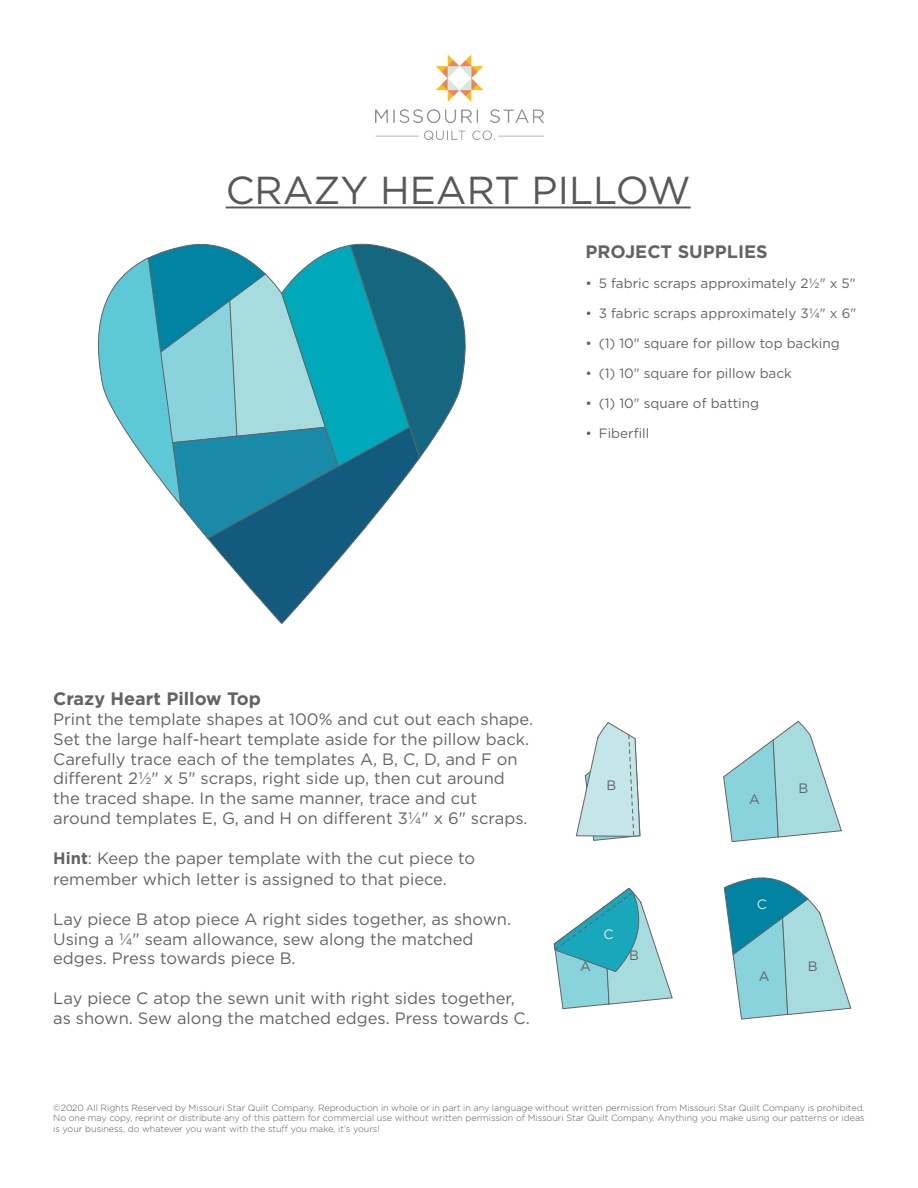
<style>
.page{position:relative;width:918px;height:1188px;background:#fff}
.page>*{position:absolute;margin:0;border:0;box-sizing:border-box;transform-origin:0 0}
.t1{font:39px "Gotham";color:#57585a}
.t2{font:700 18px "Gotham";color:#636366}
.t3{font:16.5px/19.8px "Gotham";color:#636366}
.t4{font:13.65px "Gotham";color:#636366}
.t5{font:13.65px "Gotham";color:#e6e7e9}
.t6{font:13.5px "Gotham";color:#636366}
.t7{font:300 9px/10.5px "Gotham";color:#58595b;text-align:justify}
.s1{font-weight:700}
</style>
<div class="page">
<img style="left:376px;top:54px;width:168px;height:85px">
<hr style="left:226px;top:207px;width:465px;height:1px;background:#57585a">
<svg style="left:98px;top:243px;width:368px;height:381px"></svg>
<svg style="left:576px;top:722px;width:64px;height:119px"></svg>
<svg style="left:723px;top:721px;width:119px;height:121px"></svg>
<svg style="left:554px;top:888px;width:119px;height:121px"></svg>
<svg style="left:724px;top:877px;width:127px;height:142px"></svg>
<h1 class="t1" style="left:226px;top:165px;width:466px">CRAZY HEART PILLOW</h1>
<p class="t2" style="left:585px;top:240px;width:184px">PROJECT SUPPLIES</p>
<p class="t6" style="left:585px;top:275px;width:272px">• 5 fabric scraps approximately 21/2" x 5"</p>
<p class="t6" style="left:585px;top:305px;width:272px">• 3 fabric scraps approximately 31/4" x 6"</p>
<p class="t6" style="left:585px;top:335px;width:256px">• (1) 10" square for pillow top backing</p>
<p class="t6" style="left:585px;top:365px;width:208px">• (1) 10" square for pillow back</p>
<p class="t6" style="left:585px;top:395px;width:175px">• (1) 10" square of batting</p>
<p class="t6" style="left:585px;top:425px;width:65px">• Fiberfill</p>
<p class="t2" style="left:53px;top:687px;width:209px">Crazy Heart Pillow Top</p>
<p class="t3" style="left:53px;top:709px;width:481px">Print the template shapes at 100% and cut out each shape.<br>Set the large half-heart template aside for the pillow back.<br>Carefully trace each of the templates A, B, C, D, and F on different 21/2" x 5" scraps, right side up, then cut around the traced shape. In the same manner, trace and cut around templates E, G, and H on different 31/4" x 6" scraps.</p>
<p class="t3" style="left:53px;top:847px;width:423px;line-height:21.6px"><span class="s1">Hint</span>: Keep the paper template with the cut piece to remember which letter is assigned to that piece.</p>
<p class="t3" style="left:53px;top:909px;width:459px">Lay piece B atop piece A right sides together, as shown.<br>Using a 1/4" seam allowance, sew along the matched edges. Press towards piece B.</p>
<p class="t3" style="left:53px;top:988px;width:478px">Lay piece C atop the sewn unit with right sides together, as shown. Sew along the matched edges. Press towards C.</p>
<p class="t4" style="left:606px;top:776px;width:11px">B</p>
<p class="t4" style="left:580px;top:957px;width:12px">A</p>
<p class="t5" style="left:604px;top:926px;width:12px">C</p>
<p class="t4" style="left:629px;top:947px;width:11px">B</p>
<p class="t4" style="left:749px;top:790px;width:12px">A</p>
<p class="t4" style="left:799px;top:779px;width:11px">B</p>
<p class="t5" style="left:757px;top:895px;width:12px">C</p>
<p class="t4" style="left:759px;top:968px;width:12px">A</p>
<p class="t4" style="left:808px;top:957px;width:11px">B</p>
<p class="t7" style="left:53px;top:1102px;width:813px">©2020 All Rights Reserved by Missouri Star Quilt Company. Reproduction in whole or in part in any language without written permission from Missouri Star Quilt Company is prohibited.<br>No one may copy, reprint or distribute any of this pattern for commercial use without written permission of Missouri Star Quilt Company. Anything you make using our patterns or ideas is your business, do whatever you want with the stuff you make, it’s yours!</p>
</div>
